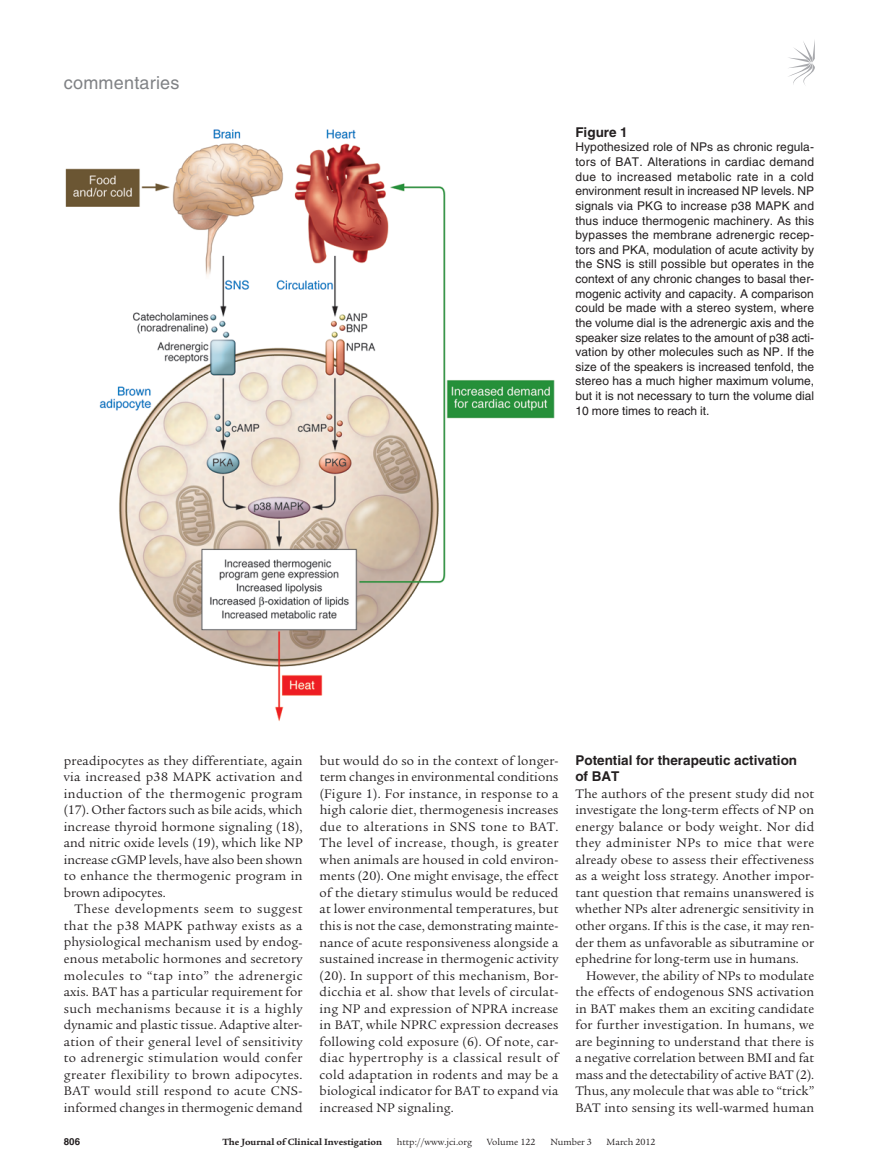
<style>
.page{position:relative;width:878px;height:1175px;background:#fff}
.page>*{position:absolute;margin:0;border:0;box-sizing:border-box;transform-origin:0 0}
.t1{font:18px "Helvetica LT Std";letter-spacing:.01em;color:#808285}
.t2{font:13.5px/16.5px "Legacy Serif Std";color:#231f20;text-align:justify}
.t3{font:700 13.5px/16.5px "Helvetica LT Std";color:#231f20}
.t4{font:12px/14.7px "Helvetica LT Std";color:#231f20;text-align:justify}
.t5{font:9.75px "Legacy Serif Std";color:#231f20}
.t6{font:700 9.75px "Legacy Serif Std";color:#231f20}
.t7{font:700 9.75px "Helvetica LT Std";color:#231f20}
</style>
<div class="page">
<svg style="left:788px;top:41px;width:26px;height:44px"></svg>
<img style="left:65px;top:129px;width:490px;height:592px">
<h1 class="t1" style="left:64px;top:73px;width:117px">commentaries</h1>
<p class="t3" style="left:575px;top:123px;width:54px">Figure 1</p>
<p class="t4" style="left:575px;top:140px;width:240px">Hypothesized role of NPs as chronic regula&shy;tors of BAT. Alterations in cardiac demand due to increased metabolic rate in a cold environment result in increased NP levels. NP signals via PKG to increase p38 MAPK and thus induce thermogenic machinery. As this bypasses the membrane adrenergic recep&shy;tors and PKA, modulation of acute activity by the SNS is still possible but operates in the context of any chronic changes to basal ther&shy;mogenic activity and capacity. A comparison could be made with a stereo system, where the volume dial is the adrenergic axis and the speaker size relates to the amount of p38 acti&shy;vation by other molecules such as NP. If the size of the speakers is increased tenfold, the stereo has a much higher maximum volume, but it is not necessary to turn the volume dial 10 more times to reach it.</p>
<p class="t2" style="left:64px;top:752px;width:240px">preadipocytes as they differentiate, again via increased p38 MAPK activation and induction of the thermogenic program (17). Other factors such as bile acids, which increase thyroid hormone signaling (18), and nitric oxide levels (19), which like NP increase cGMP levels, have also been shown to enhance the thermogenic program in brown adipocytes.</p>
<p class="t2" style="left:64px;top:901px;width:240px;text-indent:11px">These developments seem to suggest that the p38 MAPK pathway exists as a physiological mechanism used by endog&shy;enous metabolic hormones and secretory molecules to “tap into” the adrenergic axis. BAT has a particular requirement for such mechanisms because it is a highly dynamic and plastic tissue. Adaptive alter&shy;ation of their general level of sensitivity to adrenergic stimulation would confer greater flexibility to brown adipocytes.<br>BAT would still respond to acute CNS&shy;informed changes in thermogenic demand</p>
<p class="t2" style="left:319px;top:752px;width:240px">but would do so in the context of longer&shy;term changes in environmental conditions (Figure 1). For instance, in response to a high calorie diet, thermogenesis increases due to alterations in SNS tone to BAT.<br>The level of increase, though, is greater when animals are housed in cold environ&shy;ments (20). One might envisage, the effect of the dietary stimulus would be reduced at lower environmental temperatures, but this is not the case, demonstrating mainte&shy;nance of acute responsiveness alongside a sustained increase in thermogenic activity (20). In support of this mechanism, Bor&shy;dicchia et al. show that levels of circulat&shy;ing NP and expression of NPRA increase in BAT, while NPRC expression decreases following cold exposure (6). Of note, car&shy;diac hypertrophy is a classical result of cold adaptation in rodents and may be a biological indicator for BAT to expand via increased NP signaling.</p>
<p class="t3" style="left:575px;top:751px;width:223px">Potential for therapeutic activation of BAT</p>
<p class="t2" style="left:575px;top:785px;width:240px">The authors of the present study did not investigate the long-term effects of NP on energy balance or body weight. Nor did they administer NPs to mice that were already obese to assess their effectiveness as a weight loss strategy. Another impor&shy;tant question that remains unanswered is whether NPs alter adrenergic sensitivity in other organs. If this is the case, it may ren&shy;der them as unfavorable as sibutramine or ephedrine for long-term use in humans.</p>
<p class="t2" style="left:575px;top:967px;width:240px;text-indent:11px">However, the ability of NPs to modulate the effects of endogenous SNS activation in BAT makes them an exciting candidate for further investigation. In humans, we are beginning to understand that there is a negative correlation between BMI and fat mass and the detectability of active BAT (2).<br>Thus, any molecule that was able to “trick” BAT into sensing its well-warmed human</p>
<p class="t7" style="left:64px;top:1135px;width:18px">806</p>
<p class="t6" style="left:222px;top:1135px;width:161px">The Journal of Clinical Investigation</p>
<p class="t5" style="left:396px;top:1136px;width:77px">http://www.jci.org</p>
<p class="t5" style="left:486px;top:1136px;width:50px">Volume 122</p>
<p class="t5" style="left:550px;top:1136px;width:43px">Number 3</p>
<p class="t5" style="left:606px;top:1136px;width:51px">March 2012</p>
</div>
